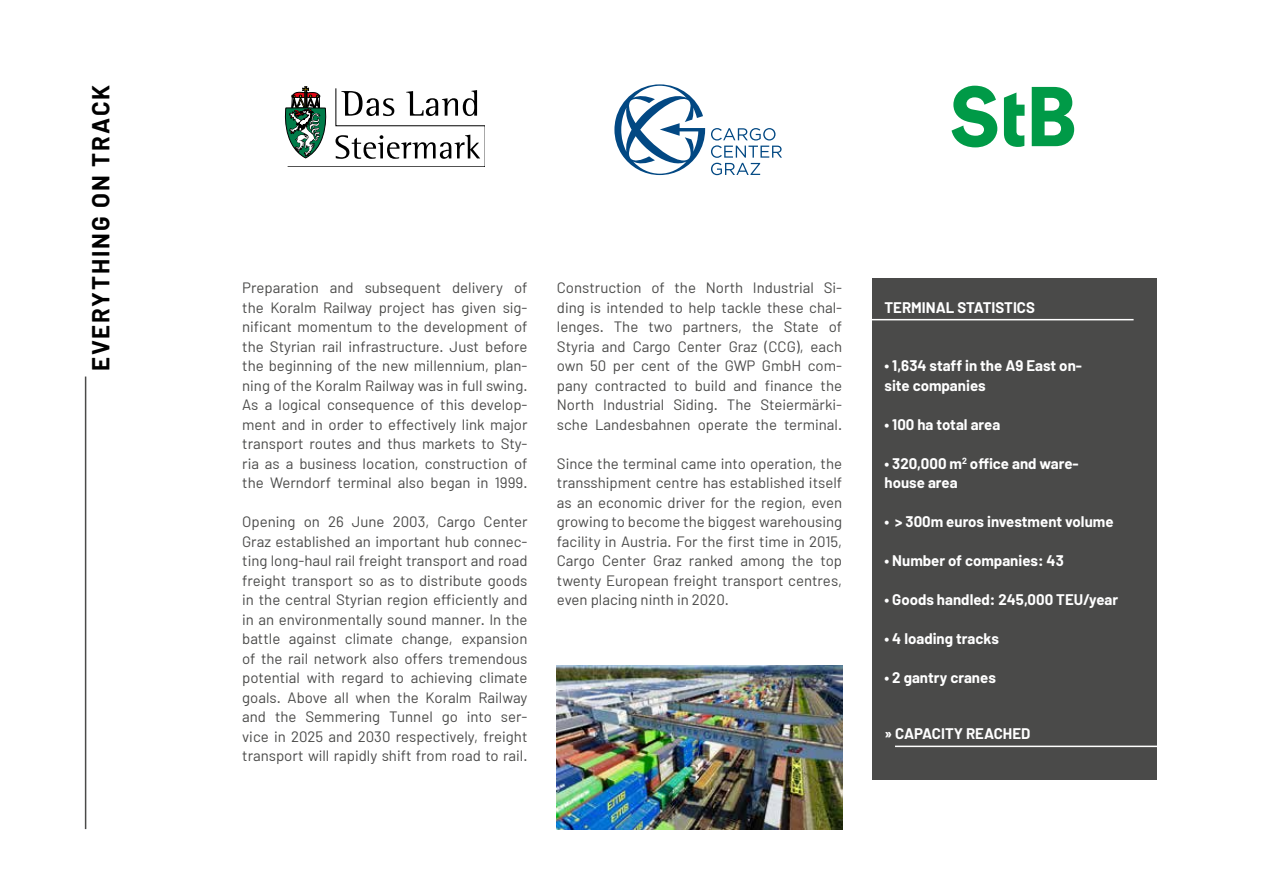
<style>
.page{position:relative;width:1263px;height:893px;background:#fff}
.page>*{position:absolute;margin:0;border:0;box-sizing:border-box;transform-origin:0 0}
.t1{font:700 24px "Barlow";letter-spacing:.08em;color:#000}
.t2{font:15px/19.5px "Barlow";color:#4a4a49;text-align:justify}
.t3{font:700 15px/19.5px "Barlow";color:#fff}
</style>
<div class="page">
<div style="left:872px;top:278px;width:285px;height:502px;background:#4a4a49"></div>
<hr style="left:85px;top:376px;width:1px;height:453px;background:#4a4a49">
<svg style="left:285px;top:86px;width:200px;height:81px"></svg>
<svg style="left:614px;top:84px;width:91px;height:91px"></svg>
<svg style="left:711px;top:128px;width:71px;height:47px"></svg>
<svg style="left:951px;top:86px;width:123px;height:61px"></svg>
<img style="left:557px;top:665px;width:285px;height:164px">
<hr style="left:895px;top:746px;width:265px;height:1px;background:#fff">
<hr style="left:866px;top:319px;width:267px;height:1px;background:#fff">
<h1 class="t1" style="left:86px;top:371px;width:288px;rotate:-90deg">EVERYTHING ON TRACK</h1>
<p class="t2" style="left:242px;top:278px;width:287px">Preparation and subsequent delivery of the Koralm Railway project has given sig&shy;nificant momentum to the development of the Styrian rail infrastructure. Just before the beginning of the new millennium, plan&shy;ning of the Koralm Railway was in full swing.<br>As a logical consequence of this develop&shy;ment and in order to effectively link major transport routes and thus markets to Sty&shy;ria as a business location, construction of the Werndorf terminal also began in 1999.</p>
<p class="t2" style="left:242px;top:512px;width:287px">Opening on 26 June 2003, Cargo Center Graz established an important hub connec&shy;ting long-haul rail freight transport and road freight transport so as to distribute goods in the central Styrian region efficiently and in an environmentally sound manner. In the battle against climate change, expansion of the rail network also offers tremendous potential with regard to achieving climate goals. Above all when the Koralm Railway and the Semmering Tunnel go into ser&shy;vice in 2025 and 2030 respectively, freight transport will rapidly shift from road to rail.</p>
<p class="t2" style="left:557px;top:278px;width:287px">Construction of the North Industrial Si&shy;ding is intended to help tackle these chal&shy;lenges. The two partners, the State of Styria and Cargo Center Graz (CCG), each own 50 per cent of the GWP GmbH com&shy;pany contracted to build and finance the North Industrial Siding. The Steiermärki&shy;sche Landesbahnen operate the terminal.</p>
<p class="t2" style="left:557px;top:453px;width:287px">Since the terminal came into operation, the transshipment centre has established itself as an economic driver for the region, even growing to become the biggest warehousing facility in Austria. For the first time in 2015, Cargo Center Graz ranked among the top twenty European freight transport centres, even placing ninth in 2020.</p>
<p class="t3" style="left:884px;top:298px;width:152px">TERMINAL STATISTICS</p>
<p class="t3" style="left:884px;top:356px;width:199px">∙ 1,634 staff in the A9 East on&shy;site companies</p>
<p class="t3" style="left:884px;top:415px;width:117px">• 100 ha total area</p>
<p class="t3" style="left:884px;top:454px;width:196px">• 320,000 m<sup>2</sup> office and ware&shy;house area</p>
<p class="t3" style="left:884px;top:512px;width:231px">• &gt; 300m euros investment volume</p>
<p class="t3" style="left:884px;top:551px;width:181px">• Number of companies: 43</p>
<p class="t3" style="left:884px;top:590px;width:235px">• Goods handled: 245,000 TEU/year</p>
<p class="t3" style="left:884px;top:629px;width:116px">• 4 loading tracks</p>
<p class="t3" style="left:884px;top:668px;width:113px">• 2 gantry cranes</p>
<p class="t3" style="left:884px;top:724px;width:147px">» CAPACITY REACHED</p>
</div>
